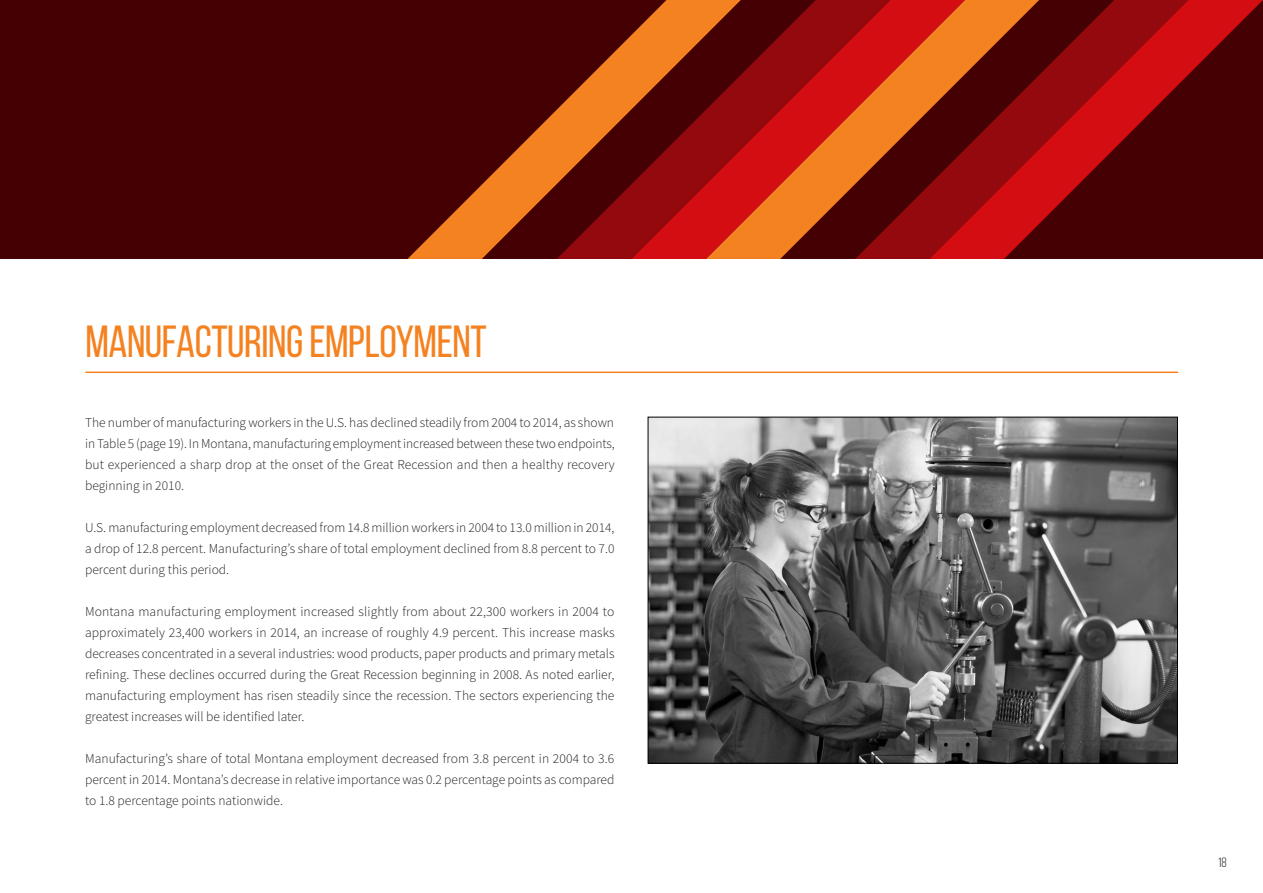
<style>
.page{position:relative;width:1263px;height:893px;background:#fff}
.page>*{position:absolute;margin:0;border:0;box-sizing:border-box;transform-origin:0 0}
.t1{font:45px "Bebas Neue";letter-spacing:-.01em;color:#f58220}
.t2{font:300 13.5px/21px "Source Sans Pro";color:#231f20;text-align:justify}
.t3{font:13.5px "Bebas Neue";color:#231f20}
</style>
<div class="page">
<div style="left:0;top:0;width:1263px;height:259px;background:#450003"></div>
<svg style="left:407px;top:184px;width:75px;height:75px"></svg>
<svg style="left:482px;top:35px;width:149px;height:224px"></svg>
<svg style="left:965px;top:0;width:298px;height:259px"></svg>
<svg style="left:631px;top:0;width:334px;height:259px"></svg>
<hr style="left:85px;top:372px;width:1093px;height:1px;background:#f58220">
<img style="left:650px;top:419px;width:526px;height:342px">
<p class="t1" style="left:85px;top:317px;width:403px">MANUFACTURING EMPLOYMENT</p>
<p class="t2" style="left:85px;top:412px;width:531px">The number of manufacturing workers in the U.S. has declined steadily from 2004 to 2014, as shown in Table 5 (page 19). In Montana, manufacturing employment increased between these two endpoints, but experienced a sharp drop at the onset of the Great Recession and then a healthy recovery beginning in 2010.</p>
<p class="t2" style="left:85px;top:517px;width:531px">U.S. manufacturing employment decreased from 14.8 million workers in 2004 to 13.0 million in 2014, a drop of 12.8 percent. Manufacturing’s share of total employment declined from 8.8 percent to 7.0 percent during this period.</p>
<p class="t2" style="left:85px;top:601px;width:531px">Montana manufacturing employment increased slightly from about 22,300 workers in 2004 to approximately 23,400 workers in 2014, an increase of roughly 4.9 percent. This increase masks decreases concentrated in a several industries: wood products, paper products and primary metals refining. These declines occurred during the Great Recession beginning in 2008. As noted earlier, manufacturing employment has risen steadily since the recession. The sectors experiencing the greatest increases will be identified later.</p>
<p class="t2" style="left:85px;top:748px;width:531px">Manufacturing’s share of total Montana employment decreased from 3.8 percent in 2004 to 3.6 percent in 2014. Montana’s decrease in relative importance was 0.2 percentage points as compared to 1.8 percentage points nationwide.</p>
<p class="t3" style="left:1218px;top:855px;width:11px">18</p>
</div>
